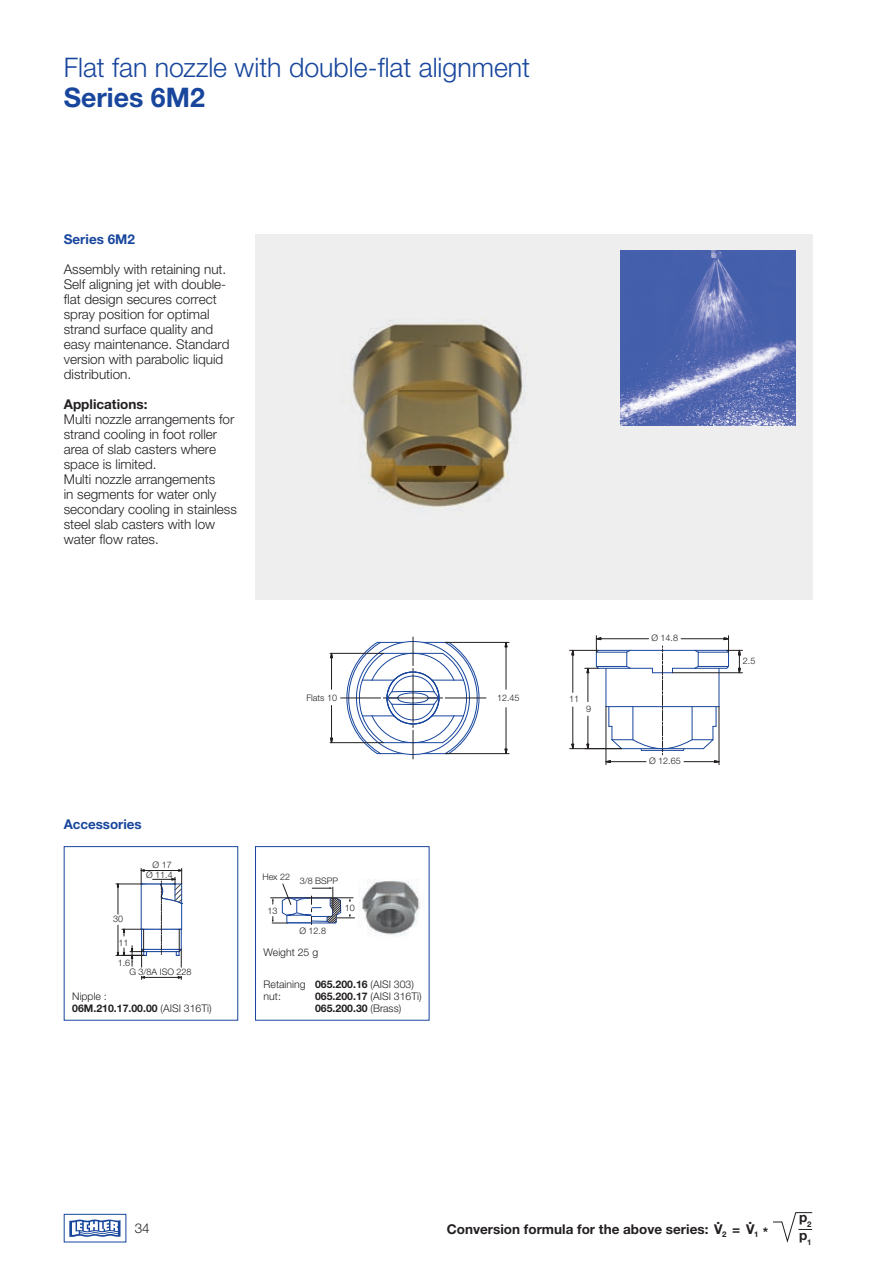
<style>
.page{position:relative;width:893px;height:1263px;background:#fff}
.page>*{position:absolute;margin:0;border:0;box-sizing:border-box;transform-origin:0 0}
.t1{font:300 27px "Helvetica Neue LTW1 G";color:#18469d}
.t2{font:700 27px "Helvetica Neue LTW1 G";color:#18469d}
.t3{font:300 13.5px/15px "Helvetica Neue LTW1 G";color:#231f20}
.t4{font:700 13.5px/18px "Helvetica Neue LTW1 G";color:#231f20}
.t5{font:700 13.5px "Helvetica Neue LTW1 G";letter-spacing:-.005em;color:#18469d}
.t6{font:300 10.5px/12px "Helvetica Neue LTW1 G";color:#231f20}
.t7{font:700 10.5px/12px "Helvetica Neue LTW1 G";color:#231f20}
.t8{font:300 9px/10.1px "Helvetica Neue LTW1 G";color:#231f20;text-align:center}
.t9{font:700 7.8px "Helvetica Neue LTW1 G";color:#231f20}
.s1{font-weight:700}
.s2{font-weight:300}
.s3{font-size:13.5px}
</style>
<div class="page">
<div style="left:255px;top:234px;width:557px;height:366px;background:#eeeeef"></div>
<div style="left:64px;top:1214px;width:62px;height:28px;border:1px solid #18469d"></div>
<svg style="left:69px;top:1219px;width:52px;height:18px"></svg>
<hr style="left:606px;top:707px;width:1px;height:58px;background:#231f20">
<hr style="left:719px;top:707px;width:1px;height:58px;background:#231f20">
<hr style="left:506px;top:708px;width:1px;height:41px;background:#231f20">
<hr style="left:506px;top:647px;width:1px;height:42px;background:#231f20">
<hr style="left:445px;top:753px;width:64px;height:1px;background:#231f20">
<hr style="left:445px;top:642px;width:64px;height:1px;background:#231f20">
<svg style="left:330px;top:637px;width:159px;height:122px"></svg>
<svg style="left:570px;top:636px;width:172px;height:127px"></svg>
<hr style="left:145px;top:977px;width:33px;height:1px;background:#231f20">
<svg style="left:141px;top:976px;width:4px;height:3px"></svg>
<svg style="left:178px;top:976px;width:4px;height:3px"></svg>
<svg style="left:116px;top:868px;width:67px;height:99px"></svg>
<div style="left:64px;top:846px;width:174px;height:174px;border:1px solid #18469d"></div>
<hr style="left:270px;top:897px;width:83px;height:1px;background:#231f20">
<svg style="left:272px;top:883px;width:83px;height:42px"></svg>
<div style="left:255px;top:846px;width:174px;height:174px;border:1px solid #18469d"></div>
<img style="left:621px;top:251px;width:174px;height:174px">
<img style="left:351px;top:319px;width:176px;height:188px">
<img style="left:359px;top:879px;width:61px;height:57px">
<svg style="left:773px;top:1212px;width:40px;height:31px"></svg>
<h1 class="t1" style="left:64px;top:51px;width:468px">Flat fan nozzle with double-flat alignment</h1>
<h1 class="t2" style="left:64px;top:80px;width:143px">Series 6M2</h1>
<p class="t5" style="left:64px;top:230px;width:73px">Series 6M2</p>
<p class="t3" style="left:64px;top:261px;width:167px">Assembly with retaining nut.<br>Self aligning jet with double&shy;flat design secures correct spray position for optimal strand surface quality and easy maintenance. Standard version with parabolic liquid distribution.</p>
<p class="t4" style="left:64px;top:395px;width:85px">Applications:</p>
<p class="t3" style="left:64px;top:411px;width:175px">Multi nozzle arrangements for strand cooling in foot roller area of slab casters where space is limited.<br>Multi nozzle arrangements<br>in segments for water only secondary cooling in stainless steel slab casters with low water flow rates.</p>
<p class="t5" style="left:64px;top:815px;width:79px">Accessories</p>
<p class="t8" style="left:113px;top:914px;width:12px">30</p>
<p class="t8" style="left:119px;top:938px;width:12px">11</p>
<p class="t8" style="left:146px;top:860px;width:28px">Ø 17<br>Ø 11.4</p>
<p class="t8" style="left:118px;top:958px;width:14px">1.6</p>
<p class="t8" style="left:129px;top:966px;width:64px">G 3/8A ISO 228</p>
<p class="t6" style="left:72px;top:990px;width:141px">Nipple :<br><span class="s1">06M.210.17.00.00</span> (AISI 316Ti)</p>
<p class="t8" style="left:306px;top:692px;width:32px">Flats 10</p>
<p class="t8" style="left:497px;top:693px;width:24px">12.45</p>
<p class="t8" style="left:569px;top:694px;width:12px">11</p>
<p class="t8" style="left:586px;top:704px;width:7px">9</p>
<p class="t8" style="left:262px;top:872px;width:29px">Hex 22</p>
<p class="t8" style="left:267px;top:905px;width:12px">13</p>
<p class="t8" style="left:345px;top:903px;width:12px">10</p>
<p class="t8" style="left:299px;top:926px;width:28px">Ø 12.8</p>
<p class="t8" style="left:300px;top:876px;width:40px">3/8 BSPP</p>
<p class="t6" style="left:264px;top:946px;width:56px">Weight 25 g</p>
<p class="t6" style="left:264px;top:978px;width:152px">Retaining <span class="s1">065.200.16</span> (AISI 303) nut:</p>
<p class="t7" style="left:315px;top:990px;width:108px">065.200.17 <span class="s2">(AISI 316Ti)<br></span>065.200.30 <span class="s2">(Brass)</span></p>
<p class="t8" style="left:651px;top:633px;width:28px">Ø 14.8</p>
<p class="t8" style="left:649px;top:756px;width:33px">Ø 12.65</p>
<p class="t8" style="left:743px;top:655px;width:14px">2.5</p>
<p class="t3" style="left:135px;top:1221px;width:17px">34</p>
<p class="t4" style="left:716px;top:1210px;width:5px">.</p>
<p class="t4" style="left:748px;top:1210px;width:5px">.</p>
<p class="t4" style="left:447px;top:1220px;width:309px">Conversion formula for the above series: V<sub>2</sub> = V</p>
<p class="t9" style="left:754px;top:1229px;width:16px">1 <span class="s3">*</span></p>
<p class="t4" style="left:799px;top:1208px;width:14px">p<sub>2 </sub>p<sub>1</sub></p>
</div>
